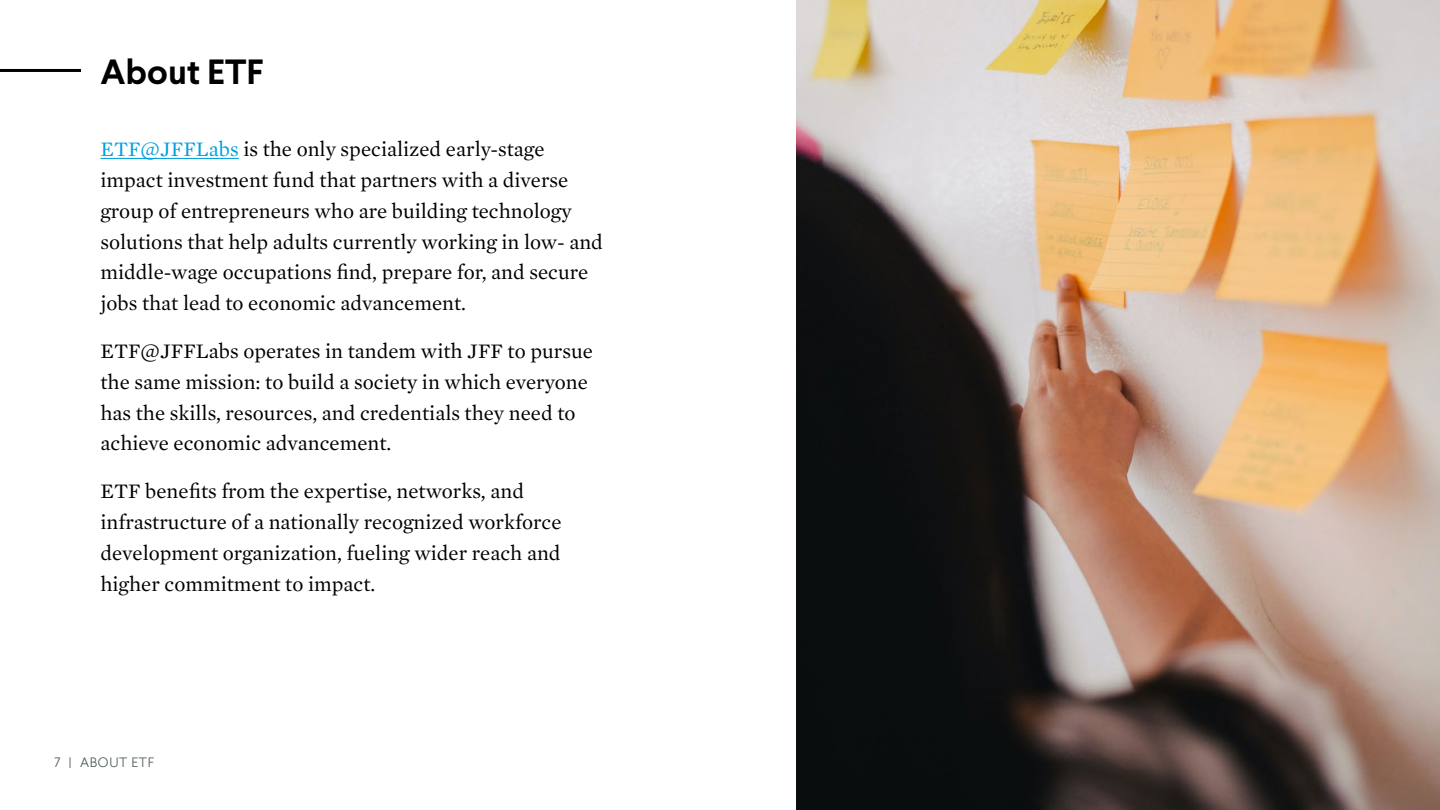
<style>
.page{position:relative;width:1440px;height:810px;background:#fff}
.page>*{position:absolute;margin:0;border:0;box-sizing:border-box;transform-origin:0 0}
.t1{font:700 34.88px "Larsseit";color:#000}
.t2{font:21px/30.8px "Mercury Text G1";color:#000}
.t3{font:300 13.5px "Larsseit";letter-spacing:.05em;color:#4d5758}
.s1{color:#00a0dd}
</style>
<div class="page">
<hr style="left:100px;top:158px;width:139px;height:1px;background:#00a0dd">
<img style="left:796px;top:0;width:644px;height:810px">
<hr style="left:0;top:69px;width:81px;height:3px;background:#000">
<h1 class="t1" style="left:100px;top:49px;width:165px">About ETF</h1>
<p class="t2" style="left:100px;top:133px;width:504px"><span class="s1">ETF@JFFLabs</span> is the only specialized early-stage impact investment fund that partners with a diverse group of entrepreneurs who are building technology solutions that help adults currently working in low- and middle-wage occupations find, prepare for, and secure jobs that lead to economic advancement.</p>
<p class="t2" style="left:100px;top:335px;width:494px">ETF@JFFLabs operates in tandem with JFF to pursue the same mission: to build a society in which everyone has the skills, resources, and credentials they need to achieve economic advancement.</p>
<p class="t2" style="left:100px;top:475px;width:463px">ETF benefits from the expertise, networks, and infrastructure of a nationally recognized workforce development organization, fueling wider reach and higher commitment to impact.</p>
<p class="t3" style="left:54px;top:754px;width:102px">7 | ABOUT ETF</p>
</div>
